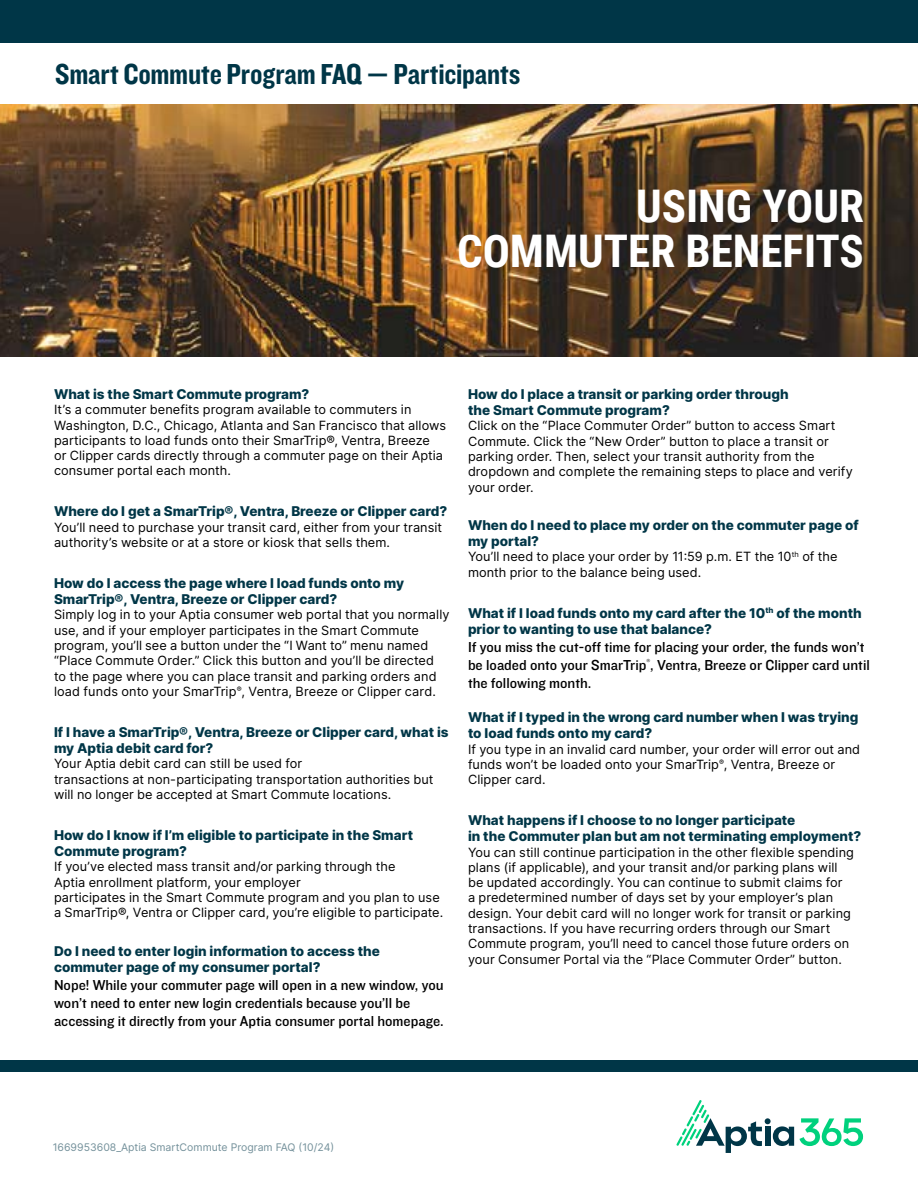
<style>
.page{position:relative;width:918px;height:1188px;background:#fff}
.page>*{position:absolute;margin:0;border:0;box-sizing:border-box;transform-origin:0 0}
.t1{font:700 45px/45px "Roboto Condensed";color:#fff;text-align:right}
.t2{font:30px "Knockout 50 Welterweight";letter-spacing:-.005em;color:#003647}
.t3{font:15px/18px "Knockout 31 Junior Middlewt";color:#000}
.t4{font:800 13.5px/16.2px "Inter";color:#003647}
.t5{font:12.75px/15.3px "Inter";letter-spacing:.005em;color:#000}
.t6{font:10.5px "Inter";color:#73909a}
</style>
<div class="page">
<img style="left:0;top:104px;width:918px;height:252px">
<div style="left:0;top:1060px;width:917px;height:12px;background:#003647"></div>
<div style="left:0;top:0;width:918px;height:43px;background:#003647"></div>
<svg style="left:676px;top:1100px;width:118px;height:53px"></svg>
<svg style="left:800px;top:1118px;width:63px;height:28px"></svg>
<h2 class="t2" style="left:55px;top:54px;width:467px">Smart Commute Program FAQ — Participants</h2>
<h1 class="t1" style="left:457px;top:182px;width:408px">USING YOUR<br>COMMUTER BENEFITS</h1>
<p class="t4" style="left:54px;top:385px;width:257px">What is the Smart Commute program?</p>
<p class="t5" style="left:54px;top:402px;width:394px">It’s a commuter benefits program available to commuters in Washington, D.C., Chicago, Atlanta and San Francisco that allows participants to load funds onto their SmarTrip®, Ventra, Breeze<br>or Clipper cards directly through a commuter page on their Aptia consumer portal each month.</p>
<p class="t4" style="left:54px;top:503px;width:395px">Where do I get a SmarTrip®, Ventra, Breeze or Clipper card?</p>
<p class="t5" style="left:54px;top:519px;width:390px">You’ll need to purchase your transit card, either from your transit authority’s website or at a store or kiosk that sells them.</p>
<p class="t4" style="left:54px;top:574px;width:352px">How do I access the page where I load funds onto my<br>SmarTrip®, Ventra, Breeze or Clipper card?</p>
<p class="t5" style="left:54px;top:607px;width:397px">Simply log in to your Aptia consumer web portal that you normally use, and if your employer participates in the Smart Commute program, you’ll see a button under the “I Want to” menu named “Place Commute Order.” Click this button and you’ll be directed<br>to the page where you can place transit and parking orders and load funds onto your SmarTrip<sup>®</sup>, Ventra, Breeze or Clipper card.</p>
<p class="t4" style="left:54px;top:723px;width:396px">If I have a SmarTrip®, Ventra, Breeze or Clipper card, what is my Aptia debit card for?</p>
<p class="t5" style="left:54px;top:756px;width:381px">Your Aptia debit card can still be used for<br>transactions at non-participating transportation authorities but will no longer be accepted at Smart Commute locations.</p>
<p class="t4" style="left:54px;top:826px;width:361px">How do I know if I’m eligible to participate in the Smart<br>Commute program?</p>
<p class="t5" style="left:54px;top:859px;width:391px">If you’ve elected mass transit and/or parking through the<br>Aptia enrollment platform, your employer<br>participates in the Smart Commute program and you plan to use a SmarTrip®, Ventra or Clipper card, you’re eligible to participate.</p>
<p class="t4" style="left:54px;top:942px;width:327px">Do I need to enter login information to access the commuter page of my consumer portal?</p>
<p class="t3" style="left:54px;top:975px;width:391px">Nope! While your commuter page will open in a new window, you won’t need to enter new login credentials because you’ll be accessing it directly from your Aptia consumer portal homepage.</p>
<p class="t4" style="left:468px;top:385px;width:322px">How do I place a transit or parking order through the Smart Commute program?</p>
<p class="t5" style="left:468px;top:418px;width:386px">Click on the “Place Commuter Order” button to access Smart Commute. Click the “New Order” button to place a transit or parking order. Then, select your transit authority from the dropdown and complete the remaining steps to place and verify your order.</p>
<p class="t4" style="left:468px;top:516px;width:392px">When do I need to place my order on the commuter page of my portal?</p>
<p class="t5" style="left:468px;top:549px;width:371px">You’ll need to place your order by 11:59 p.m. ET the 10<sup>th</sup> of the month prior to the balance being used.</p>
<p class="t4" style="left:468px;top:604px;width:395px">What if I load funds onto my card after the 10<sup>th</sup> of the month prior to wanting to use that balance?</p>
<p class="t3" style="left:468px;top:637px;width:403px">If you miss the cut-off time for placing your order, the funds won’t be loaded onto your SmarTrip<sup>®</sup>, Ventra, Breeze or Clipper card until the following month.</p>
<p class="t4" style="left:468px;top:709px;width:392px">What if I typed in the wrong card number when I was trying to load funds onto my card?</p>
<p class="t5" style="left:468px;top:741px;width:394px">If you type in an invalid card number, your order will error out and funds won’t be loaded onto your SmarTrip<sup>®</sup>, Ventra, Breeze or<br>Clipper card.</p>
<p class="t4" style="left:468px;top:812px;width:395px">What happens if I choose to no longer participate<br>in the Commuter plan but am not terminating employment?</p>
<p class="t5" style="left:468px;top:844px;width:387px">You can still continue participation in the other flexible spending plans (if applicable), and your transit and/or parking plans will be updated accordingly. You can continue to submit claims for<br>a predetermined number of days set by your employer’s plan design. Your debit card will no longer work for transit or parking transactions. If you have recurring orders through our Smart Commute program, you’ll need to cancel those future orders on your Consumer Portal via the “Place Commuter Order” button.</p>
<p class="t6" style="left:53px;top:1140px;width:283px">1669953608_Aptia SmartCommute Program FAQ (10/24)</p>
</div>
